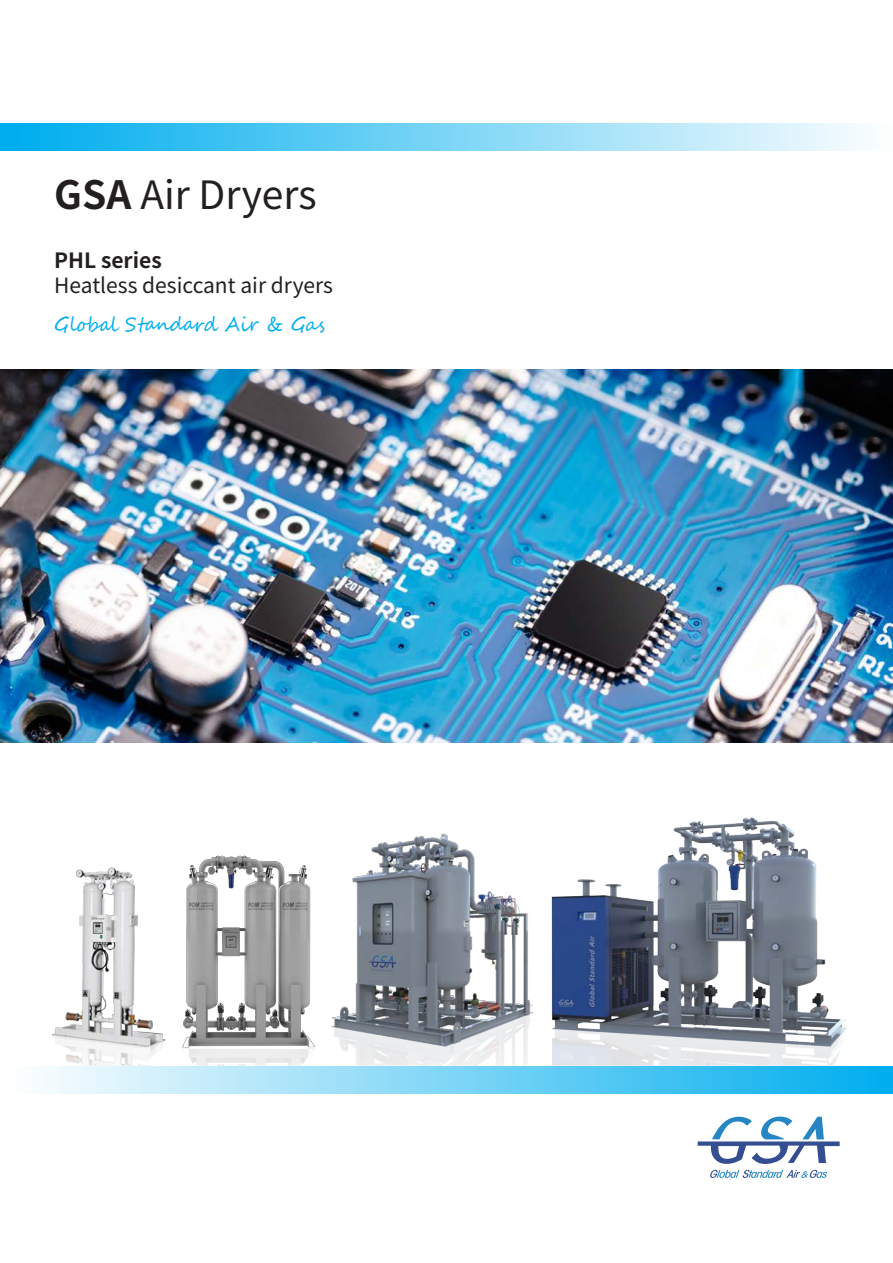
<style>
.page{position:relative;width:893px;height:1263px;background:#fff}
.page>*{position:absolute;margin:0;border:0;box-sizing:border-box;transform-origin:0 0}
.t1{font:39px "Noto Sans CJ Kkr";color:#231f20}
.t2{font:21px "Noto Sans CJ Kkr";color:#231f20}
.t3{font:700 21px "Noto Sans CJ Kkr";color:#231f20}
.t4{font:19.5px "Segoe Script";color:#00aeef;scale:.95 1}
.s1{font-weight:700}
</style>
<div class="page">
<img style="left:551px;top:817px;width:296px;height:249px">
<img style="left:333px;top:833px;width:200px;height:233px">
<img style="left:52px;top:867px;width:112px;height:199px">
<img style="left:164px;top:855px;width:169px;height:211px">
<div style="left:0;top:123px;width:893px;height:28px;background:linear-gradient(to right,#00acee,#fdfefe)"></div>
<svg style="left:698px;top:1116px;width:142px;height:62px"></svg>
<img style="left:0;top:369px;width:893px;height:374px">
<div style="left:0;top:1066px;width:893px;height:27px;background:linear-gradient(to right,#fff,#00adef)"></div>
<p class="t1" style="left:54px;top:173px;width:264px"><span class="s1">GSA</span> Air Dryers</p>
<p class="t3" style="left:54px;top:248px;width:109px">PHL series</p>
<p class="t2" style="left:54px;top:273px;width:280px">Heatless desiccant air dryers</p>
<p class="t4" style="left:54px;top:308px;width:286px">Global Standard Air &amp; Gas</p>
</div>
